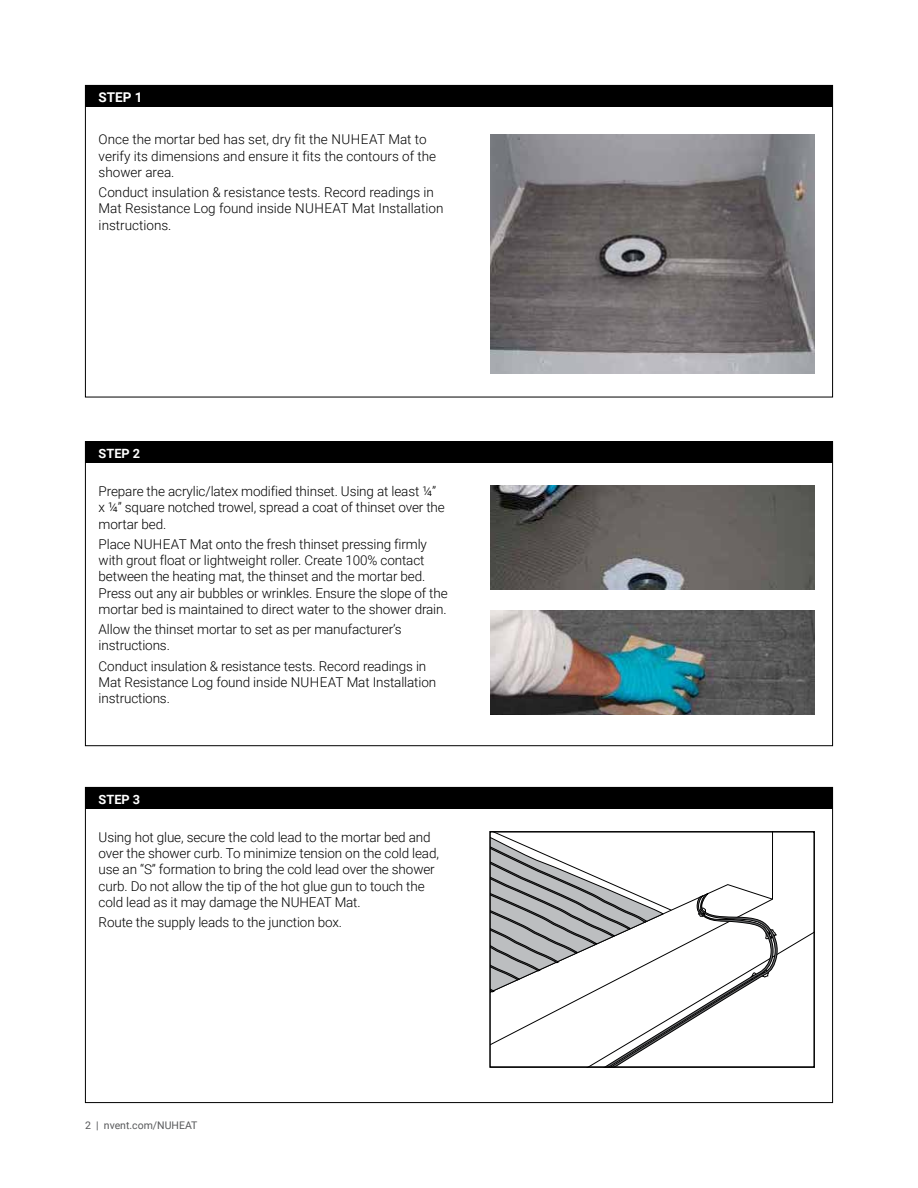
<style>
.page{position:relative;width:918px;height:1188px;background:#fff}
.page>*{position:absolute;margin:0;border:0;box-sizing:border-box;transform-origin:0 0}
.t1{font:300 13.5px/16.2px "Roboto";letter-spacing:-.01em;color:#000}
.t2{font:700 13.5px "Roboto";color:#fff}
.t3{font:700 12.75px "Roboto";color:#fff}
.t4{font:10.5px "Roboto";color:#58595b}
</style>
<div class="page">
<img style="left:490px;top:486px;width:324px;height:104px">
<svg style="left:492px;top:834px;width:320px;height:231px"></svg>
<div style="left:489px;top:831px;width:326px;height:237px;border:2px solid #000"></div>
<img style="left:490px;top:611px;width:324px;height:104px">
<div style="left:85px;top:441px;width:748px;height:22px;background:#000"></div>
<div style="left:85px;top:787px;width:748px;height:22px;background:#000"></div>
<img style="left:490px;top:134px;width:324px;height:239px">
<div style="left:85px;top:85px;width:748px;height:22px;background:#000"></div>
<p class="t2" style="left:99px;top:88px;width:46px">STEP 1</p>
<p class="t1" style="left:99px;top:131px;width:339px">Once the mortar bed has set, dry fit the NUHEAT Mat to verify its dimensions and ensure it fits the contours of the shower area.</p>
<p class="t1" style="left:99px;top:184px;width:346px">Conduct insulation &amp; resistance tests. Record readings in<br>Mat Resistance Log found inside NUHEAT Mat Installation instructions.</p>
<p class="t3" style="left:99px;top:444px;width:43px">STEP 2</p>
<p class="t1" style="left:99px;top:483px;width:348px">Prepare the acrylic/latex modified thinset. Using at least ¼” x ¼” square notched trowel, spread a coat of thinset over the mortar bed.</p>
<p class="t1" style="left:99px;top:536px;width:351px">Place NUHEAT Mat onto the fresh thinset pressing firmly with grout float or lightweight roller. Create 100% contact between the heating mat, the thinset and the mortar bed.<br>Press out any air bubbles or wrinkles. Ensure the slope of the mortar bed is maintained to direct water to the shower drain.</p>
<p class="t1" style="left:99px;top:621px;width:304px">Allow the thinset mortar to set as per manufacturer’s instructions.</p>
<p class="t1" style="left:99px;top:657px;width:339px">Conduct insulation &amp; resistance tests. Record readings in<br>Mat Resistance Log found inside NUHEAT Mat Installation instructions.</p>
<p class="t3" style="left:99px;top:790px;width:43px">STEP 3</p>
<p class="t1" style="left:99px;top:829px;width:342px">Using hot glue, secure the cold lead to the mortar bed and over the shower curb. To minimize tension on the cold lead, use an “S” formation to bring the cold lead over the shower curb. Do not allow the tip of the hot glue gun to touch the cold lead as it may damage the NUHEAT Mat.</p>
<p class="t1" style="left:99px;top:914px;width:245px">Route the supply leads to the junction box.</p>
<p class="t4" style="left:85px;top:1118px;width:114px">2 | nvent.com/NUHEAT</p>
</div>
